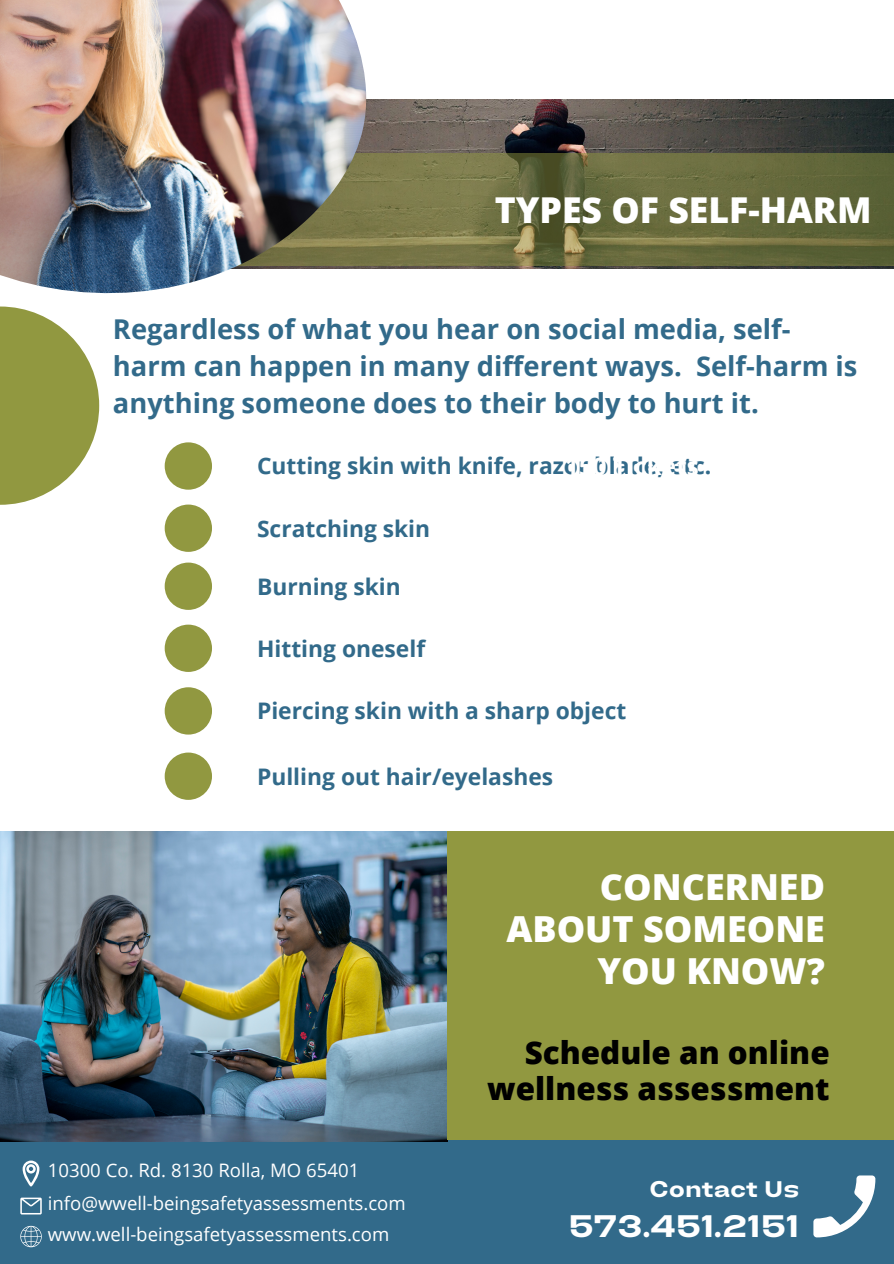
<style>
.page{position:relative;width:894px;height:1264px;background:#fff}
.page>*{position:absolute;margin:0;border:0;box-sizing:border-box;transform-origin:0 0}
.t1{font:800 35.85px/41.7px "Open Sans";color:#fff;text-align:right}
.t2{font:800 35.7px "Open Sans";color:#fff}
.t3{font:800 31.35px/36px "Open Sans";color:#000;text-align:right}
.t4{font:700 expanded 30.75px "Lazord";color:#fff}
.t5{font:700 27.3px/37.2px "Open Sans";color:#326a8a}
.t6{font:700 22.8px "Open Sans";color:#326a8a}
.t7{font:700 expanded 22.5px "Lazord";color:#fff}
.t8{font:18.6px "Open Sans";color:#fff}
.s1{font-size:24.3px;color:#fff}
</style>
<div class="page">
<div style="left:0;top:1140px;width:893px;height:123px;background:#326a8a"></div>
<svg style="left:813px;top:1175px;width:62px;height:62px"></svg>
<svg style="left:20px;top:1197px;width:22px;height:17px"></svg>
<svg style="left:20px;top:1225px;width:22px;height:22px"></svg>
<svg style="left:23px;top:1160px;width:17px;height:26px"></svg>
<div style="left:165px;top:442px;width:47px;height:47px;background:#919840;border-radius:50%"></div>
<div style="left:165px;top:504px;width:47px;height:48px;background:#919840;border-radius:50%"></div>
<div style="left:165px;top:562px;width:47px;height:48px;background:#919840;border-radius:50%"></div>
<img style="left:0;top:831px;width:447px;height:310px">
<div style="left:447px;top:831px;width:446px;height:309px;background:#919840"></div>
<img style="left:372px;top:99px;width:521px;height:169px">
<svg style="left:372px;top:153px;width:521px;height:113px"></svg>
<svg style="left:0;top:306px;width:99px;height:199px"></svg>
<img style="left:0;top:0;width:372px;height:293px">
<div style="left:165px;top:624px;width:47px;height:48px;background:#919840;border-radius:50%"></div>
<div style="left:165px;top:687px;width:47px;height:47px;background:#919840;border-radius:50%"></div>
<div style="left:165px;top:752px;width:47px;height:47px;background:#919840;border-radius:50%"></div>
<p class="t2" style="left:494px;top:185px;width:378px">TYPES OF SELF-HARM</p>
<p class="t5" style="left:113px;top:309px;width:745px">Regardless of what you hear on social media, self&shy;harm can happen in many different ways. Self-harm is anything someone does to their body to hurt it.</p>
<p class="t6" style="left:257px;top:449px;width:443px">Cutting skin with knife, razor bl<span class="s1">Tic</span>e,<span class="s1">ets</span></p>
<p class="t6" style="left:565px;top:449px;width:148px"><span class="s1">150</span> ad<span class="s1">k</span> etc.</p>
<p class="t6" style="left:257px;top:513px;width:175px">Scratching skin</p>
<p class="t6" style="left:257px;top:571px;width:145px">Burning skin</p>
<p class="t6" style="left:257px;top:633px;width:169px">Hitting oneself</p>
<p class="t6" style="left:257px;top:695px;width:370px">Piercing skin with a sharp object</p>
<p class="t6" style="left:257px;top:761px;width:297px">Pulling out hair/eyelashes</p>
<p class="t1" style="left:506px;top:865px;width:320px">CONCERNED<br>ABOUT SOMEONE<br>YOU KNOW?</p>
<p class="t8" style="left:48px;top:1156px;width:313px">10300 Co. Rd. 8130 Rolla, MO 65401</p>
<p class="t8" style="left:48px;top:1190px;width:359px">info@wwell-beingsafetyassessments.com</p>
<p class="t8" style="left:48px;top:1221px;width:343px">www.well-beingsafetyassessments.com</p>
<p class="t3" style="left:487px;top:1034px;width:344px">Schedule an online wellness assessment</p>
<p class="t7" style="left:649px;top:1177px;width:151px">Contact Us</p>
<p class="t4" style="left:568px;top:1210px;width:232px">573.451.2151</p>
</div>
